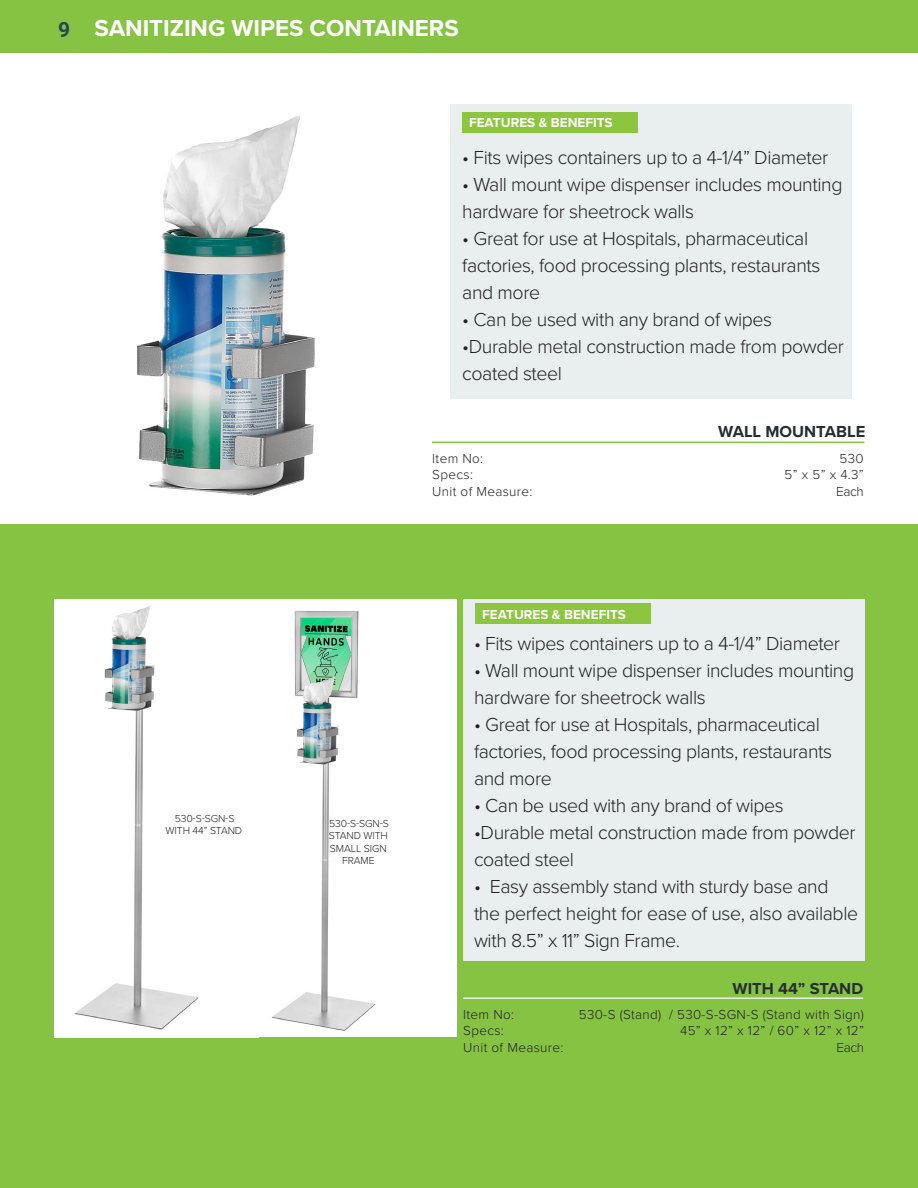
<style>
.page{position:relative;width:918px;height:1188px;background:#fff}
.page>*{position:absolute;margin:0;border:0;box-sizing:border-box;transform-origin:0 0}
.t1{font:700 24px "Proxima Nova";color:#fff}
.t2{font:700 21px "Roboto";color:#274854}
.t3{font:300 19.5px/27px "Proxima Nova";letter-spacing:-.02em;color:#231f20}
.t4{font:700 16.5px "Proxima Nova";color:#262d34}
.Table{font:300 13.5px "Proxima Nova";letter-spacing:.025em;color:#231f20}
.t5{font:700 13.5px "Proxima Nova";color:#fff}
.t6{font:300 10.5px/12.6px "Proxima Nova";letter-spacing:-.01em;color:#231f20;text-align:center}
</style>
<div class="page">
<div style="left:0;top:0;width:918px;height:53px;background:#86c343"></div>
<img style="left:136px;top:115px;width:179px;height:381px">
<div style="left:450px;top:104px;width:402px;height:295px;background:#e9efee"></div>
<div style="left:462px;top:112px;width:176px;height:21px;background:#8bc63e"></div>
<hr style="left:432px;top:442px;width:432px;height:1px;background:#86c343">
<div style="left:0;top:525px;width:918px;height:663px;background:#86c343"></div>
<img style="left:54px;top:600px;width:403px;height:437px">
<div style="left:463px;top:600px;width:402px;height:361px;background:#e9efee"></div>
<div style="left:476px;top:603px;width:175px;height:21px;background:#8bc63e"></div>
<hr style="left:463px;top:997px;width:400px;height:2px;background:#e9efee">
<p class="t2" style="left:58px;top:14px;width:14px">9</p>
<p class="t1" style="left:95px;top:11px;width:366px">SANITIZING WIPES CONTAINERS</p>
<p class="t5" style="left:469px;top:113px;width:145px">FEATURES &amp; BENEFITS</p>
<p class="t3" style="left:462px;top:142px;width:368px">• Fits wipes containers up to a 4-1/4” Diameter</p>
<p class="t3" style="left:462px;top:169px;width:382px">• Wall mount wipe dispenser includes mounting hardware for sheetrock walls</p>
<p class="t3" style="left:462px;top:223px;width:347px">• Great for use at Hospitals, pharmaceutical</p>
<p class="t3" style="left:462px;top:250px;width:360px">factories, food processing plants, restaurants</p>
<p class="t3" style="left:462px;top:277px;width:79px">and more</p>
<p class="t3" style="left:462px;top:304px;width:311px">• Can be used with any brand of wipes</p>
<p class="t3" style="left:462px;top:331px;width:383px">•Durable metal construction made from powder coated steel</p>
<p class="Table" style="left:432px;top:448px;width:52px">Item No:</p>
<p class="Table" style="left:432px;top:465px;width:42px">Specs:</p>
<p class="Table" style="left:432px;top:481px;width:102px">Unit of Measure:</p>
<p class="t4" style="left:718px;top:419px;width:148px">WALL MOUNTABLE</p>
<p class="Table" style="left:840px;top:448px;width:26px">530</p>
<p class="Table" style="left:785px;top:465px;width:81px">5” x 5” x 4.3”</p>
<p class="Table" style="left:836px;top:481px;width:29px">Each</p>
<p class="t6" style="left:175px;top:812px;width:61px">530-S-SGN-S</p>
<p class="t6" style="left:166px;top:824px;width:78px">WITH 44” STAND</p>
<p class="t6" style="left:329px;top:816px;width:61px">530-S-SGN-S</p>
<p class="t6" style="left:329px;top:829px;width:61px">STAND WITH</p>
<p class="t6" style="left:330px;top:841px;width:58px">SMALL SIGN<br>FRAME</p>
<p class="t5" style="left:482px;top:604px;width:145px">FEATURES &amp; BENEFITS</p>
<p class="t3" style="left:474px;top:629px;width:368px">• Fits wipes containers up to a 4-1/4” Diameter</p>
<p class="t3" style="left:474px;top:656px;width:382px">• Wall mount wipe dispenser includes mounting hardware for sheetrock walls</p>
<p class="t3" style="left:474px;top:710px;width:347px">• Great for use at Hospitals, pharmaceutical</p>
<p class="t3" style="left:474px;top:737px;width:360px">factories, food processing plants, restaurants</p>
<p class="t3" style="left:474px;top:764px;width:79px">and more</p>
<p class="t3" style="left:474px;top:791px;width:311px">• Can be used with any brand of wipes</p>
<p class="t3" style="left:474px;top:818px;width:383px">•Durable metal construction made from powder coated steel</p>
<p class="t3" style="left:474px;top:872px;width:356px">• Easy assembly stand with sturdy base and</p>
<p class="t3" style="left:474px;top:899px;width:386px">the perfect height for ease of use, also available with 8.5” x 11” Sign Frame.</p>
<p class="Table" style="left:463px;top:1004px;width:52px">Item No:</p>
<p class="Table" style="left:463px;top:1021px;width:42px">Specs:</p>
<p class="Table" style="left:463px;top:1037px;width:102px">Unit of Measure:</p>
<p class="t4" style="left:733px;top:977px;width:132px">WITH 44” STAND</p>
<p class="Table" style="left:579px;top:1004px;width:287px">530-S (Stand) / 530-S-SGN-S (Stand with Sign)</p>
<p class="Table" style="left:680px;top:1021px;width:185px">45” x 12” x 12” / 60” x 12” x 12”</p>
<p class="Table" style="left:836px;top:1037px;width:29px">Each</p>
</div>
